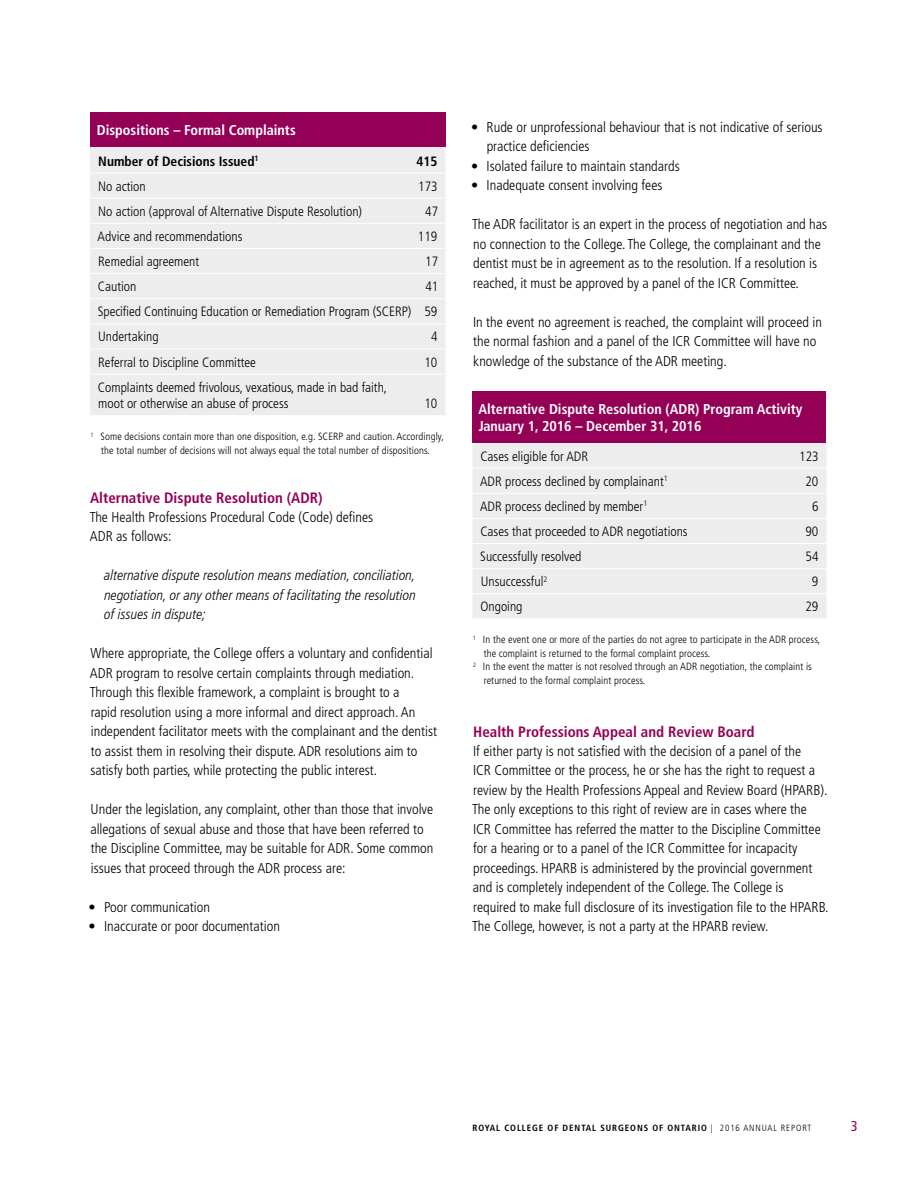
<style>
.page{position:relative;width:918px;height:1188px;background:#fff}
.page>*{position:absolute;margin:0;border:0;box-sizing:border-box;transform-origin:0 0}
.t1{font:700 condensed 15px "Frutiger LT Std";color:#930056}
.t2{font:300 condensed 14.25px/19.5px "Frutiger";color:#000}
.t3{font:italic 300 condensed 14.25px/19.5px "Frutiger LT Pro";color:#000;text-align:justify}
.t4{font:700 condensed 14.25px/17.1px "Frutiger LT Std";color:#fff}
.t5{font:condensed 14.25px "Frutiger LT Std";color:#930056}
.t6{font:300 condensed 13.5px/16.5px "Frutiger";color:#000}
.t7{font:700 condensed 13.5px "Frutiger";color:#000}
.t8{font:300 condensed 10.5px/13.5px "Frutiger";letter-spacing:.01em;color:#000}
.t9{font:700 condensed 9px "Frutiger";letter-spacing:.1em;color:#000}
.s1{font-weight:300}
</style>
<div class="page">
<div style="left:90px;top:112px;width:356px;height:35px;background:#930056"></div>
<div style="left:90px;top:147px;width:355px;height:268px;background:#ededee"></div>
<hr style="left:90px;top:173px;width:325px;height:1px;background:#fff">
<hr style="left:415px;top:173px;width:31px;height:1px;background:#fff">
<hr style="left:90px;top:198px;width:325px;height:1px;background:#fff">
<hr style="left:415px;top:198px;width:31px;height:1px;background:#fff">
<hr style="left:90px;top:223px;width:325px;height:1px;background:#fff">
<hr style="left:415px;top:223px;width:31px;height:1px;background:#fff">
<hr style="left:90px;top:248px;width:325px;height:1px;background:#fff">
<hr style="left:415px;top:248px;width:31px;height:1px;background:#fff">
<hr style="left:90px;top:273px;width:325px;height:1px;background:#fff">
<hr style="left:415px;top:273px;width:31px;height:1px;background:#fff">
<hr style="left:90px;top:298px;width:325px;height:1px;background:#fff">
<hr style="left:415px;top:298px;width:31px;height:1px;background:#fff">
<hr style="left:90px;top:323px;width:325px;height:1px;background:#fff">
<hr style="left:415px;top:323px;width:31px;height:1px;background:#fff">
<hr style="left:90px;top:349px;width:325px;height:1px;background:#fff">
<hr style="left:415px;top:349px;width:31px;height:1px;background:#fff">
<hr style="left:90px;top:374px;width:325px;height:1px;background:#fff">
<hr style="left:415px;top:374px;width:31px;height:1px;background:#fff">
<div style="left:472px;top:392px;width:354px;height:51px;background:#930056"></div>
<div style="left:473px;top:443px;width:353px;height:175px;background:#ededee"></div>
<hr style="left:472px;top:468px;width:317px;height:1px;background:#fff">
<hr style="left:789px;top:468px;width:37px;height:1px;background:#fff">
<hr style="left:472px;top:493px;width:317px;height:1px;background:#fff">
<hr style="left:789px;top:493px;width:37px;height:1px;background:#fff">
<hr style="left:472px;top:518px;width:317px;height:1px;background:#fff">
<hr style="left:789px;top:518px;width:37px;height:1px;background:#fff">
<hr style="left:472px;top:543px;width:317px;height:1px;background:#fff">
<hr style="left:789px;top:543px;width:37px;height:1px;background:#fff">
<hr style="left:472px;top:568px;width:317px;height:1px;background:#fff">
<hr style="left:789px;top:568px;width:37px;height:1px;background:#fff">
<hr style="left:472px;top:593px;width:317px;height:1px;background:#fff">
<hr style="left:789px;top:593px;width:37px;height:1px;background:#fff">
<h1 class="t4" style="left:97px;top:122px;width:200px">Dispositions – Formal Complaints</h1>
<p class="t7" style="left:98px;top:153px;width:162px">Number of Decisions Issued<sup>1</sup></p>
<p class="t7" style="left:417px;top:153px;width:23px">415</p>
<p class="t6" style="left:98px;top:178px;width:49px">No action</p>
<p class="t6" style="left:418px;top:178px;width:21px">173</p>
<p class="t6" style="left:98px;top:203px;width:265px">No action (approval of Alternative Dispute Resolution)</p>
<p class="t6" style="left:425px;top:203px;width:14px">47</p>
<p class="t6" style="left:98px;top:228px;width:146px">Advice and recommendations</p>
<p class="t6" style="left:418px;top:228px;width:21px">119</p>
<p class="t6" style="left:98px;top:253px;width:103px">Remedial agreement</p>
<p class="t6" style="left:425px;top:253px;width:14px">17</p>
<p class="t6" style="left:98px;top:278px;width:40px">Caution</p>
<p class="t6" style="left:425px;top:278px;width:14px">41</p>
<p class="t6" style="left:98px;top:304px;width:341px">Specified Continuing Education or Remediation Program (SCERP) 59</p>
<p class="t6" style="left:98px;top:329px;width:62px">Undertaking</p>
<p class="t6" style="left:431px;top:329px;width:8px">4</p>
<p class="t6" style="left:98px;top:354px;width:159px">Referral to Discipline Committee</p>
<p class="t6" style="left:424px;top:354px;width:14px">10</p>
<p class="t6" style="left:98px;top:379px;width:291px">Complaints deemed frivolous, vexatious, made in bad faith, moot or otherwise an abuse of process</p>
<p class="t6" style="left:424px;top:395px;width:14px">10</p>
<p class="t8" style="left:90px;top:430px;width:355px;text-align:center"><sup>1</sup> Some decisions contain more than one disposition, e.g. SCERP and caution. Accordingly, the total number of decisions will not always equal the total number of dispositions.</p>
<h2 class="t1" style="left:90px;top:488px;width:234px">Alternative Dispute Resolution (ADR)</h2>
<p class="t2" style="left:90px;top:508px;width:285px">The Health Professions Procedural Code (Code) defines<br>ADR as follows:</p>
<p class="t3" style="left:104px;top:566px;width:313px">alternative dispute resolution means mediation, conciliation, negotiation, or any other means of facilitating the resolution of issues in dispute;</p>
<p class="t2" style="left:90px;top:644px;width:349px">Where appropriate, the College offers a voluntary and confidential ADR program to resolve certain complaints through mediation.<br>Through this flexible framework, a complaint is brought to a<br>rapid resolution using a more informal and direct approach. An independent facilitator meets with the complainant and the dentist to assist them in resolving their dispute. ADR resolutions aim to satisfy both parties, while protecting the public interest.</p>
<p class="t2" style="left:90px;top:800px;width:344px">Under the legislation, any complaint, other than those that involve allegations of sexual abuse and those that have been referred to the Discipline Committee, may be suitable for ADR. Some common issues that proceed through the ADR process are:</p>
<p class="t2" style="left:89px;top:897px;width:123px">• Poor communication</p>
<p class="t2" style="left:89px;top:917px;width:193px">• Inaccurate or poor documentation</p>
<p class="t2" style="left:487px;top:117px;width:337px;text-indent:-16px">• Rude or unprofessional behaviour that is not indicative of serious practice deficiencies</p>
<p class="t2" style="left:471px;top:156px;width:210px">• Isolated failure to maintain standards</p>
<p class="t2" style="left:471px;top:176px;width:193px">• Inadequate consent involving fees</p>
<p class="t2" style="left:472px;top:215px;width:356px">The ADR facilitator is an expert in the process of negotiation and has no connection to the College. The College, the complainant and the dentist must be in agreement as to the resolution. If a resolution is reached, it must be approved by a panel of the ICR Committee.</p>
<p class="t2" style="left:473px;top:312px;width:350px">In the event no agreement is reached, the complaint will proceed in the normal fashion and a panel of the ICR Committee will have no knowledge of the substance of the ADR meeting.</p>
<h2 class="t4" style="left:479px;top:401px;width:325px">Alternative Dispute Resolution (ADR) Program Activity<br>January 1, 2016 – December 31, 2016</h2>
<p class="t6" style="left:480px;top:448px;width:109px">Cases eligible for ADR</p>
<p class="t6" style="left:799px;top:448px;width:21px">123</p>
<p class="t6" style="left:480px;top:473px;width:189px">ADR process declined by complainant<sup>1</sup></p>
<p class="t6" style="left:805px;top:473px;width:14px">20</p>
<p class="t6" style="left:480px;top:498px;width:169px">ADR process declined by member<sup>1</sup></p>
<p class="t6" style="left:812px;top:498px;width:8px">6</p>
<p class="t6" style="left:480px;top:523px;width:209px">Cases that proceeded to ADR negotiations</p>
<p class="t6" style="left:805px;top:523px;width:14px">90</p>
<p class="t6" style="left:480px;top:548px;width:103px">Successfully resolved</p>
<p class="t6" style="left:806px;top:548px;width:14px">54</p>
<p class="t6" style="left:481px;top:574px;width:68px">Unsuccessful<sup>2</sup></p>
<p class="t6" style="left:812px;top:574px;width:8px">9</p>
<p class="t6" style="left:480px;top:599px;width:44px">Ongoing</p>
<p class="t6" style="left:805px;top:599px;width:14px">29</p>
<p class="t8" style="left:484px;top:633px;width:338px;text-indent:-11px"><sup>1</sup> In the event one or more of the parties do not agree to participate in the ADR process, the complaint is returned to the formal complaint process.</p>
<p class="t8" style="left:484px;top:660px;width:330px;text-indent:-10px"><sup>2</sup> In the event the matter is not resolved through an ADR negotiation, the complaint is returned to the formal complaint process.</p>
<h3 class="t1" style="left:473px;top:722px;width:283px">Health Professions Appeal and Review Board</h3>
<p class="t2" style="left:472px;top:742px;width:358px">If either party is not satisfied with the decision of a panel of the<br>ICR Committee or the process, he or she has the right to request a review by the Health Professions Appeal and Review Board (HPARB).<br>The only exceptions to this right of review are in cases where the<br>ICR Committee has referred the matter to the Discipline Committee for a hearing or to a panel of the ICR Committee for incapacity proceedings. HPARB is administered by the provincial government and is completely independent of the College. The College is required to make full disclosure of its investigation file to the HPARB.<br>The College, however, is not a party at the HPARB review.</p>
<p class="t9" style="left:472px;top:1122px;width:340px">ROYAL COLLEGE OF DENTAL SURGEONS OF ONTARIO <span class="s1">| 2016 ANNUAL REPORT</span></p>
<p class="t5" style="left:851px;top:1117px;width:8px">3</p>
</div>
